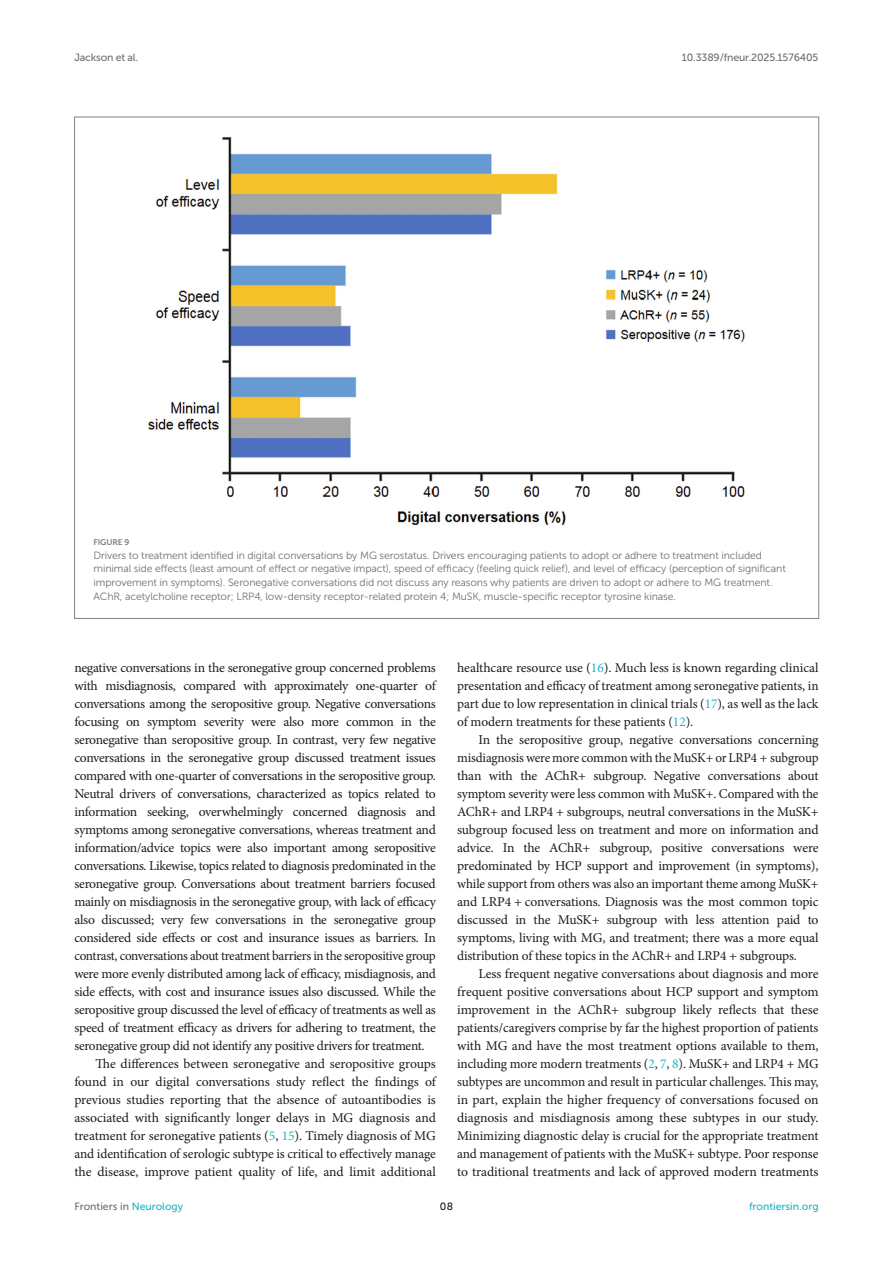
<style>
.page{position:relative;width:893px;height:1263px;background:#fff}
.page>*{position:absolute;margin:0;border:0;box-sizing:border-box;transform-origin:0 0}
.TEXT{font:13.5px/18px "Minion Pro";letter-spacing:-.01em;color:#1b1c1b;text-align:justify}
.FIG_LEG{font:10.5px/13.5px "Museo Sans 300";letter-spacing:-.01em;color:#706f70}
.t1{font:10.5px "Museo Sans 500";letter-spacing:-.015em;color:#706f70}
.t2{font:10.5px "Museo Sans 500";color:#1db5c3}
.t3{font:10.5px "Museo Sans 500";color:#1b1c1b}
.FIG_HD{font:8.25px "Museo Sans 700";letter-spacing:-.01em;color:#7e7f7f}
.s1{color:#1db5c3}
</style>
<div class="page">
<img style="left:148px;top:137px;width:598px;height:388px">
<p class="t1" style="left:74px;top:51px;width:65px">Jackson et al.</p>
<p class="t1" style="left:682px;top:51px;width:138px">10.3389/fneur.2025.1576405</p>
<p class="FIG_HD" style="left:94px;top:538px;width:37px">FIGURE 9</p>
<p class="FIG_LEG" style="left:94px;top:549px;width:694px">Drivers to treatment identified in digital conversations by MG serostatus. Drivers encouraging patients to adopt or adhere to treatment included minimal side effects (least amount of effect or negative impact), speed of efficacy (feeling quick relief), and level of efficacy (perception of significant improvement in symptoms). Seronegative conversations did not discuss any reasons why patients are driven to adopt or adhere to MG treatment.<br>AChR, acetylcholine receptor; LRP4, low-density receptor-related protein 4; MuSK, muscle-specific receptor tyrosine kinase.</p>
<p class="TEXT" style="left:74px;top:659px;width:363px">negative conversations in the seronegative group concerned problems with misdiagnosis, compared with approximately one-quarter of conversations among the seropositive group. Negative conversations focusing on symptom severity were also more common in the seronegative than seropositive group. In contrast, very few negative conversations in the seronegative group discussed treatment issues compared with one-quarter of conversations in the seropositive group.<br>Neutral drivers of conversations, characterized as topics related to information seeking, overwhelmingly concerned diagnosis and symptoms among seronegative conversations, whereas treatment and information/advice topics were also important among seropositive conversations. Likewise, topics related to diagnosis predominated in the seronegative group. Conversations about treatment barriers focused mainly on misdiagnosis in the seronegative group, with lack of efficacy also discussed; very few conversations in the seronegative group considered side effects or cost and insurance issues as barriers. In contrast, conversations about treatment barriers in the seropositive group were more evenly distributed among lack of efficacy, misdiagnosis, and side effects, with cost and insurance issues also discussed. While the seropositive group discussed the level of efficacy of treatments as well as speed of treatment efficacy as drivers for adhering to treatment, the seronegative group did not identify any positive drivers for treatment.</p>
<p class="TEXT" style="left:74px;top:1055px;width:363px;text-indent:21px">The differences between seronegative and seropositive groups found in our digital conversations study reflect the findings of previous studies reporting that the absence of autoantibodies is associated with significantly longer delays in MG diagnosis and treatment for seronegative patients (<span class="s1">5</span>, <span class="s1">15</span>). Timely diagnosis of MG and identification of serologic subtype is critical to effectively manage the disease, improve patient quality of life, and limit additional</p>
<p class="TEXT" style="left:457px;top:659px;width:363px">healthcare resource use (<span class="s1">16</span>). Much less is known regarding clinical presentation and efficacy of treatment among seronegative patients, in part due to low representation in clinical trials (<span class="s1">17</span>), as well as the lack of modern treatments for these patients (<span class="s1">12</span>).</p>
<p class="TEXT" style="left:457px;top:731px;width:363px;text-indent:21px">In the seropositive group, negative conversations concerning misdiagnosis were more common with the MuSK+ or LRP4 + subgroup than with the AChR+ subgroup. Negative conversations about symptom severity were less common with MuSK+. Compared with the AChR+ and LRP4 + subgroups, neutral conversations in the MuSK+ subgroup focused less on treatment and more on information and advice. In the AChR+ subgroup, positive conversations were predominated by HCP support and improvement (in symptoms), while support from others was also an important theme among MuSK+ and LRP4 + conversations. Diagnosis was the most common topic discussed in the MuSK+ subgroup with less attention paid to symptoms, living with MG, and treatment; there was a more equal distribution of these topics in the AChR+ and LRP4 + subgroups.</p>
<p class="TEXT" style="left:457px;top:965px;width:363px;text-indent:21px">Less frequent negative conversations about diagnosis and more frequent positive conversations about HCP support and symptom improvement in the AChR+ subgroup likely reflects that these patients/caregivers comprise by far the highest proportion of patients with MG and have the most treatment options available to them, including more modern treatments (<span class="s1">2</span>, <span class="s1">7</span>, <span class="s1">8</span>). MuSK+ and LRP4 + MG subtypes are uncommon and result in particular challenges. This may, in part, explain the higher frequency of conversations focused on diagnosis and misdiagnosis among these subtypes in our study.<br>Minimizing diagnostic delay is crucial for the appropriate treatment and management of patients with the MuSK+ subtype. Poor response to traditional treatments and lack of approved modern treatments</p>
<p class="t1" style="left:74px;top:1200px;width:110px">Frontiers in <span class="s1">Neurology</span></p>
<p class="t3" style="left:440px;top:1200px;width:15px">08</p>
<p class="t2" style="left:749px;top:1200px;width:71px">frontiersin.org</p>
</div>
